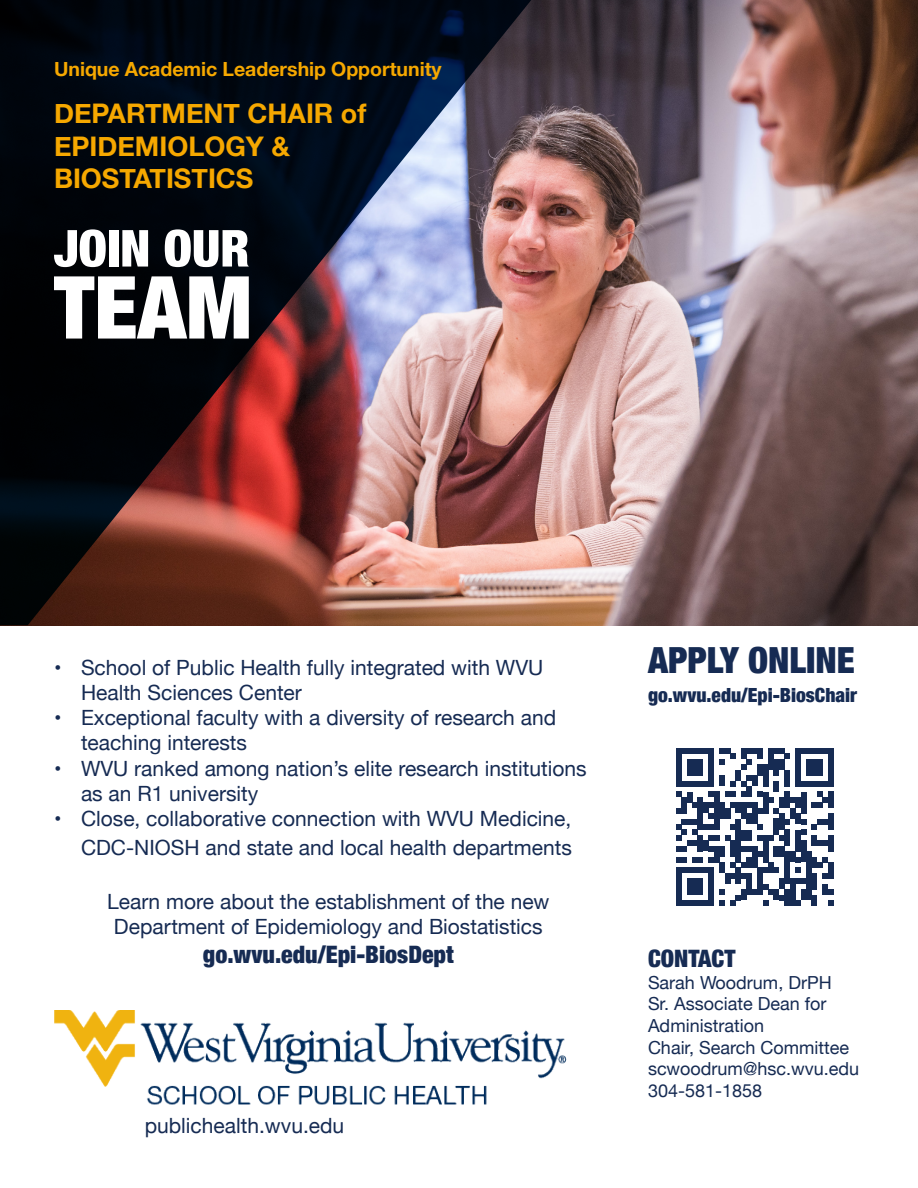
<style>
.page{position:relative;width:918px;height:1188px;background:#fff}
.page>*{position:absolute;margin:0;border:0;box-sizing:border-box;transform-origin:0 0}
.t1{font:900 condensed 87px "Helvetica Neue";color:#fff}
.t2{font:900 condensed 51px "Helvetica Neue";color:#fff}
.t3{font:900 condensed 36px "Helvetica Neue";color:#162b53}
.t4{font:700 27px/32.4px "Helvetica Neue";color:#f6a800}
.t5{font:900 condensed 24px "Helvetica Neue";color:#162b53}
.t6{font:21px/25.2px "Helvetica Neue";color:#162b53}
.t7{font:700 19.5px "Helvetica Neue";color:#f6a800}
.t8{font:900 condensed 19.5px "Helvetica Neue";color:#162b53}
.t9{font:18px/21.6px "Helvetica Neue";color:#162b53}
</style>
<div class="page">
<img style="left:0;top:0;width:918px;height:625px">
<img style="left:54px;top:1010px;width:513px;height:95px">
<div style="left:676px;top:748px;width:5px;height:11px;background:#162b53"></div>
<div style="left:676px;top:759px;width:5px;height:11px;background:#162b53"></div>
<div style="left:676px;top:770px;width:5px;height:16px;background:#162b53"></div>
<div style="left:687px;top:759px;width:5px;height:11px;background:#162b53"></div>
<div style="left:692px;top:759px;width:6px;height:11px;background:#162b53"></div>
<div style="left:698px;top:759px;width:5px;height:11px;background:#162b53"></div>
<svg style="left:687px;top:770px;width:16px;height:5px"></svg>
<svg style="left:681px;top:748px;width:28px;height:6px"></svg>
<svg style="left:681px;top:781px;width:28px;height:5px"></svg>
<div style="left:709px;top:748px;width:5px;height:11px;background:#162b53"></div>
<div style="left:709px;top:759px;width:5px;height:11px;background:#162b53"></div>
<div style="left:709px;top:770px;width:5px;height:16px;background:#162b53"></div>
<div style="left:747px;top:786px;width:5px;height:11px;background:#162b53"></div>
<svg style="left:719px;top:748px;width:49px;height:38px"></svg>
<div style="left:763px;top:770px;width:5px;height:16px;background:#162b53"></div>
<div style="left:768px;top:748px;width:6px;height:11px;background:#162b53"></div>
<div style="left:768px;top:759px;width:6px;height:11px;background:#162b53"></div>
<div style="left:774px;top:759px;width:5px;height:11px;background:#162b53"></div>
<svg style="left:774px;top:770px;width:5px;height:5px"></svg>
<div style="left:774px;top:781px;width:5px;height:11px;background:#162b53"></div>
<div style="left:779px;top:759px;width:6px;height:11px;background:#162b53"></div>
<svg style="left:774px;top:748px;width:16px;height:11px"></svg>
<div style="left:785px;top:770px;width:5px;height:16px;background:#162b53"></div>
<div style="left:795px;top:748px;width:6px;height:11px;background:#162b53"></div>
<div style="left:795px;top:759px;width:6px;height:11px;background:#162b53"></div>
<div style="left:795px;top:770px;width:6px;height:16px;background:#162b53"></div>
<svg style="left:676px;top:792px;width:130px;height:114px"></svg>
<div style="left:801px;top:889px;width:5px;height:11px;background:#162b53"></div>
<div style="left:806px;top:759px;width:6px;height:11px;background:#162b53"></div>
<div style="left:806px;top:851px;width:6px;height:49px;background:#162b53"></div>
<div style="left:812px;top:759px;width:5px;height:11px;background:#162b53"></div>
<div style="left:812px;top:835px;width:5px;height:11px;background:#162b53"></div>
<div style="left:812px;top:857px;width:5px;height:11px;background:#162b53"></div>
<div style="left:812px;top:873px;width:5px;height:16px;background:#162b53"></div>
<div style="left:812px;top:895px;width:5px;height:11px;background:#162b53"></div>
<div style="left:817px;top:759px;width:6px;height:11px;background:#162b53"></div>
<svg style="left:806px;top:770px;width:17px;height:5px"></svg>
<svg style="left:801px;top:748px;width:27px;height:6px"></svg>
<svg style="left:801px;top:781px;width:27px;height:5px"></svg>
<svg style="left:812px;top:792px;width:16px;height:16px"></svg>
<svg style="left:812px;top:819px;width:16px;height:11px"></svg>
<svg style="left:817px;top:841px;width:11px;height:5px"></svg>
<svg style="left:817px;top:857px;width:11px;height:22px"></svg>
<div style="left:823px;top:884px;width:5px;height:11px;background:#162b53"></div>
<div style="left:828px;top:748px;width:5px;height:11px;background:#162b53"></div>
<div style="left:828px;top:759px;width:5px;height:11px;background:#162b53"></div>
<div style="left:828px;top:770px;width:5px;height:16px;background:#162b53"></div>
<div style="left:828px;top:792px;width:5px;height:16px;background:#162b53"></div>
<div style="left:828px;top:813px;width:5px;height:17px;background:#162b53"></div>
<div style="left:828px;top:835px;width:5px;height:16px;background:#162b53"></div>
<div style="left:828px;top:862px;width:5px;height:17px;background:#162b53"></div>
<svg style="left:828px;top:889px;width:5px;height:17px"></svg>
<p class="t7" style="left:54px;top:54px;width:389px">Unique Academic Leadership Opportunity</p>
<p class="t4" style="left:54px;top:98px;width:314px">DEPARTMENT CHAIR of</p>
<p class="t4" style="left:54px;top:131px;width:237px">EPIDEMIOLOGY &amp;<br>BIOSTATISTICS</p>
<p class="t2" style="left:54px;top:206px;width:197px">JOIN OUR</p>
<p class="t1" style="left:54px;top:236px;width:200px">TEAM</p>
<p class="t6" style="left:81px;top:656px;width:464px;text-indent:-27px">• School of Public Health fully integrated with WVU<br>Health Sciences Center</p>
<p class="t6" style="left:81px;top:706px;width:477px;text-indent:-27px">• Exceptional faculty with a diversity of research and teaching interests</p>
<p class="t6" style="left:81px;top:757px;width:507px;text-indent:-27px">• WVU ranked among nation’s elite research institutions as an R1 university</p>
<p class="t6" style="left:54px;top:805px;width:519px;line-height:28.8px;text-align:right">• Close, collaborative connection with WVU Medicine,<br>CDC-NIOSH and state and local health departments</p>
<p class="t6" style="left:107px;top:890px;width:443px">Learn more about the establishment of the new</p>
<p class="t6" style="left:114px;top:915px;width:430px">Department of Epidemiology and Biostatistics</p>
<p class="t5" style="left:203px;top:934px;width:252px">go.wvu.edu/Epi-BiosDept</p>
<p class="t6" style="left:145px;top:1114px;width:201px">publichealth.wvu.edu</p>
<p class="t3" style="left:648px;top:631px;width:208px">APPLY ONLINE</p>
<p class="t8" style="left:648px;top:679px;width:211px">go.wvu.edu/Epi-BiosChair</p>
<p class="t5" style="left:648px;top:939px;width:89px">CONTACT</p>
<p class="t9" style="left:648px;top:973px;width:185px">Sarah Woodrum, DrPH</p>
<p class="t9" style="left:648px;top:994px;width:180px">Sr. Associate Dean for<br>Administration</p>
<p class="t9" style="left:648px;top:1037px;width:203px">Chair, Search Committee</p>
<p class="t9" style="left:648px;top:1059px;width:213px">scwoodrum@hsc.wvu.edu</p>
<p class="t9" style="left:648px;top:1081px;width:116px">304-581-1858</p>
</div>
